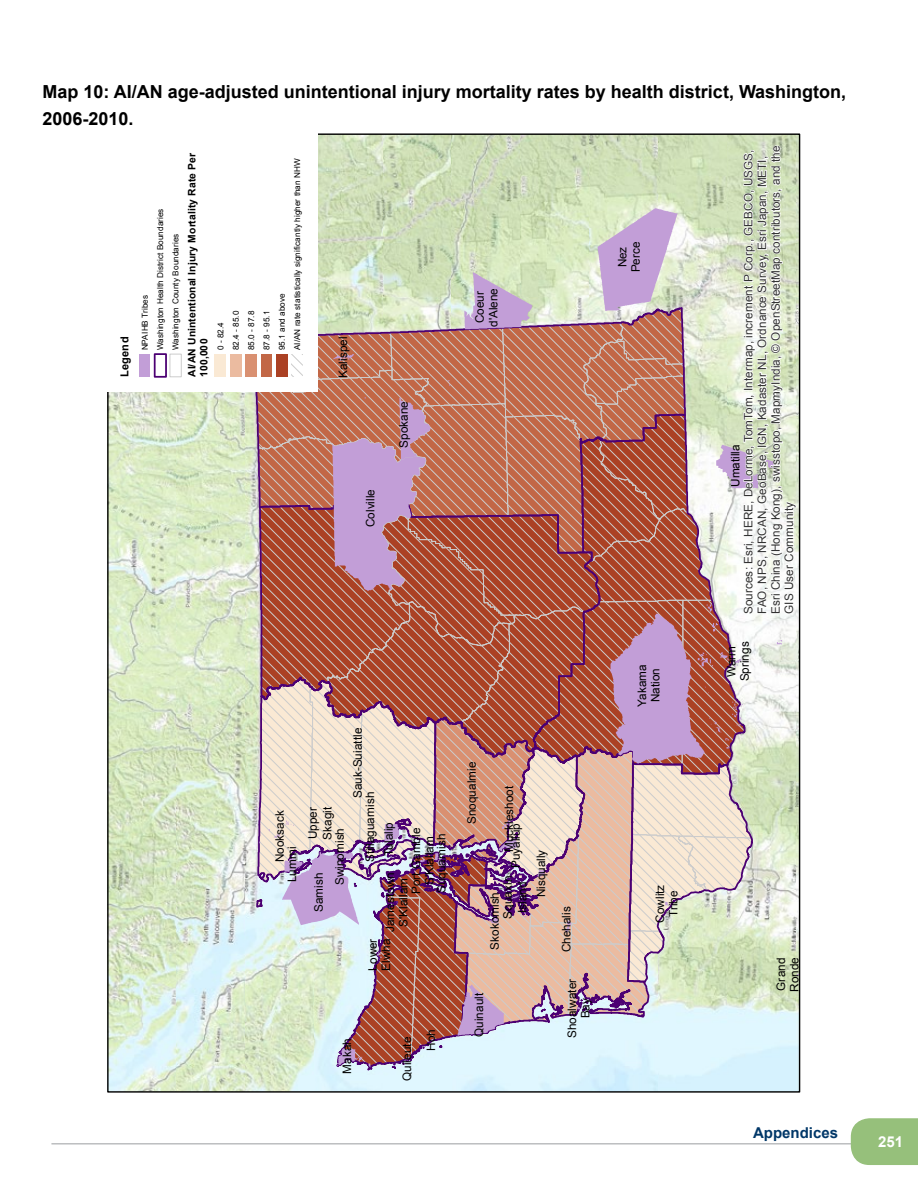
<style>
.page{position:relative;width:918px;height:1188px;background:#fff}
.page>*{position:absolute;margin:0;border:0;box-sizing:border-box;transform-origin:0 0}
.t1{font:700 18px/27px "Arial";color:#000}
.t2{font:700 15px "Arial";color:#003768}
.t3{font:700 15px "Arial";color:#fff}
.t4{font:11.7px/13.5px "Arial";color:#000;text-align:center}
.t5{font:11.7px/13.6px "Arial";letter-spacing:.005em;color:#323232}
.t6{font:11.7px "Arial";letter-spacing:.02em;color:#000}
.t7{font:700 10.95px "Arial";letter-spacing:.025em;color:#000}
.t8{font:700 10.35px/12px "Arial";letter-spacing:.01em;color:#000}
.t9{font:8.1px/15.3px "Arial";letter-spacing:.01em;color:#000}
</style>
<div class="page">
<hr style="left:51px;top:1143px;width:813px;height:2px;background:#bcbec0">
<svg style="left:850px;top:1118px;width:68px;height:47px;background:#9cc383"></svg>
<img style="left:109px;top:135px;width:689px;height:956px">
<div style="left:103px;top:132px;width:215px;height:260px;background:#fff"></div>
<div style="left:139px;top:354px;width:11px;height:23px;background:#c29ed7"></div>
<div style="left:154px;top:353px;width:13px;height:25px;border:2px solid #4c0073"></div>
<div style="left:170px;top:354px;width:11px;height:23px;border:1px solid #ccc"></div>
<div style="left:215px;top:354px;width:11px;height:23px;background:#fae9d4"></div>
<div style="left:230px;top:354px;width:12px;height:23px;background:#ebbba0"></div>
<div style="left:245px;top:354px;width:12px;height:23px;background:#d99071"></div>
<svg style="left:253px;top:144px;width:548px;height:927px;background:#ccab9f"></svg>
<h1 class="t1" style="left:43px;top:79px;width:805px">Map 10: AI/AN age-adjusted unintentional injury mortality rates by health district, Washington,<br>2006-2010.</h1>
<p class="t7" style="left:117px;top:377px;width:42px;rotate:-90deg">Legend</p>
<p class="t8" style="left:186px;top:377px;width:226px;rotate:-90deg">AI/AN Unintentional Injury Mortality Rate Per<br>100,000</p>
<p class="t9" style="left:213px;top:350px;width:194px;rotate:-90deg">0 - 82.4<br>82.4 - 85.0<br>85.0 - 87.8<br>87.8 - 95.1<br>95.1 and above<br>AI/AN rate statistically significantly higher than NHW</p>
<p class="t9" style="left:138px;top:350px;width:143px;rotate:-90deg">NPAIHB Tribes<br>Washington Health District Boundaries<br>Washington County Boundaries</p>
<p class="t4" style="left:337px;top:378px;width:43px;rotate:-90deg">Kalispel</p>
<p class="t4" style="left:364px;top:527px;width:40px;rotate:-90deg">Colville</p>
<p class="t4" style="left:397px;top:448px;width:48px;rotate:-90deg">Spokane</p>
<p class="t4" style="left:473px;top:327px;width:40px;rotate:-90deg">Coeur d'Alene</p>
<p class="t4" style="left:616px;top:272px;width:32px;rotate:-90deg">Nez<br>Perce</p>
<p class="t4" style="left:273px;top:862px;width:53px;rotate:-90deg">Nooksack</p>
<p class="t4" style="left:286px;top:882px;width:37px;rotate:-90deg">Lummi</p>
<p class="t4" style="left:351px;top:798px;width:72px;rotate:-90deg">Sauk-Suiattle</p>
<p class="t4" style="left:465px;top:824px;width:64px;rotate:-90deg">Snoqualmie</p>
<p class="t4" style="left:503px;top:852px;width:68px;rotate:-90deg">Muckleshoot</p>
<p class="t4" style="left:364px;top:862px;width:72px;rotate:-90deg">Stillaguamish</p>
<p class="t4" style="left:306px;top:840px;width:34px;line-height:14.5px;text-align:left;rotate:-90deg">Upper<br>Skagit</p>
<p class="t4" style="left:333px;top:885px;width:58px;rotate:-90deg">Swinomish</p>
<p class="t4" style="left:382px;top:856px;width:36px;rotate:-90deg">Tulalip</p>
<p class="t4" style="left:409px;top:894px;width:68px;rotate:-90deg">Port Gamble<br>S'Klallam</p>
<p class="t4" style="left:509px;top:868px;width:47px;rotate:-90deg">Puyallup</p>
<p class="t4" style="left:435px;top:893px;width:61px;rotate:-90deg">Suquamish</p>
<p class="t4" style="left:383px;top:932px;width:61px;rotate:-90deg">Jamestown<br>S'Klallam</p>
<p class="t4" style="left:312px;top:912px;width:41px;rotate:-90deg">Samish</p>
<p class="t4" style="left:501px;top:919px;width:44px;line-height:14.5px;rotate:-90deg">Squaxin<br>Island</p>
<p class="t4" style="left:488px;top:950px;width:59px;rotate:-90deg">Skokomish</p>
<p class="t4" style="left:366px;top:971px;width:34px;text-align:left;rotate:-90deg">Lower<br>Elwha</p>
<p class="t4" style="left:340px;top:1074px;width:37px;rotate:-90deg">Makah</p>
<p class="t4" style="left:400px;top:1081px;width:45px;rotate:-90deg">Quileute</p>
<p class="t4" style="left:425px;top:1051px;width:23px;rotate:-90deg">Hoh</p>
<p class="t6" style="left:471px;top:1037px;width:46px;rotate:-90deg">Quinault</p>
<p class="t4" style="left:535px;top:897px;width:49px;rotate:-90deg">Nisqually</p>
<p class="t4" style="left:560px;top:952px;width:47px;rotate:-90deg">Chehalis</p>
<p class="t4" style="left:565px;top:1038px;width:61px;rotate:-90deg">Shoalwater<br>Bay</p>
<p class="t4" style="left:635px;top:707px;width:44px;rotate:-90deg">Yakama<br>Nation</p>
<p class="t4" style="left:653px;top:923px;width:39px;rotate:-90deg">Cowlitz<br>Tribe</p>
<p class="t5" style="left:742px;top:614px;width:470px;rotate:-90deg">Sources: Esri, HERE, DeLorme, TomTom, Intermap, increment P Corp., GEBCO, USGS, FAO, NPS, NRCAN, GeoBase, IGN, Kadaster NL, Ordnance Survey, Esri Japan, METI, Esri China (Hong Kong), swisstopo, MapmyIndia, © OpenStreetMap contributors, and the GIS User Community</p>
<p class="t4" style="left:729px;top:487px;width:44px;rotate:-90deg">Umatilla</p>
<p class="t4" style="left:725px;top:681px;width:41px;rotate:-90deg">Warm<br>Springs</p>
<p class="t4" style="left:774px;top:992px;width:36px;text-align:left;rotate:-90deg">Grand<br>Ronde</p>
<p class="t2" style="left:753px;top:1122px;width:87px">Appendices</p>
<p class="t3" style="left:878px;top:1132px;width:27px">251</p>
</div>
